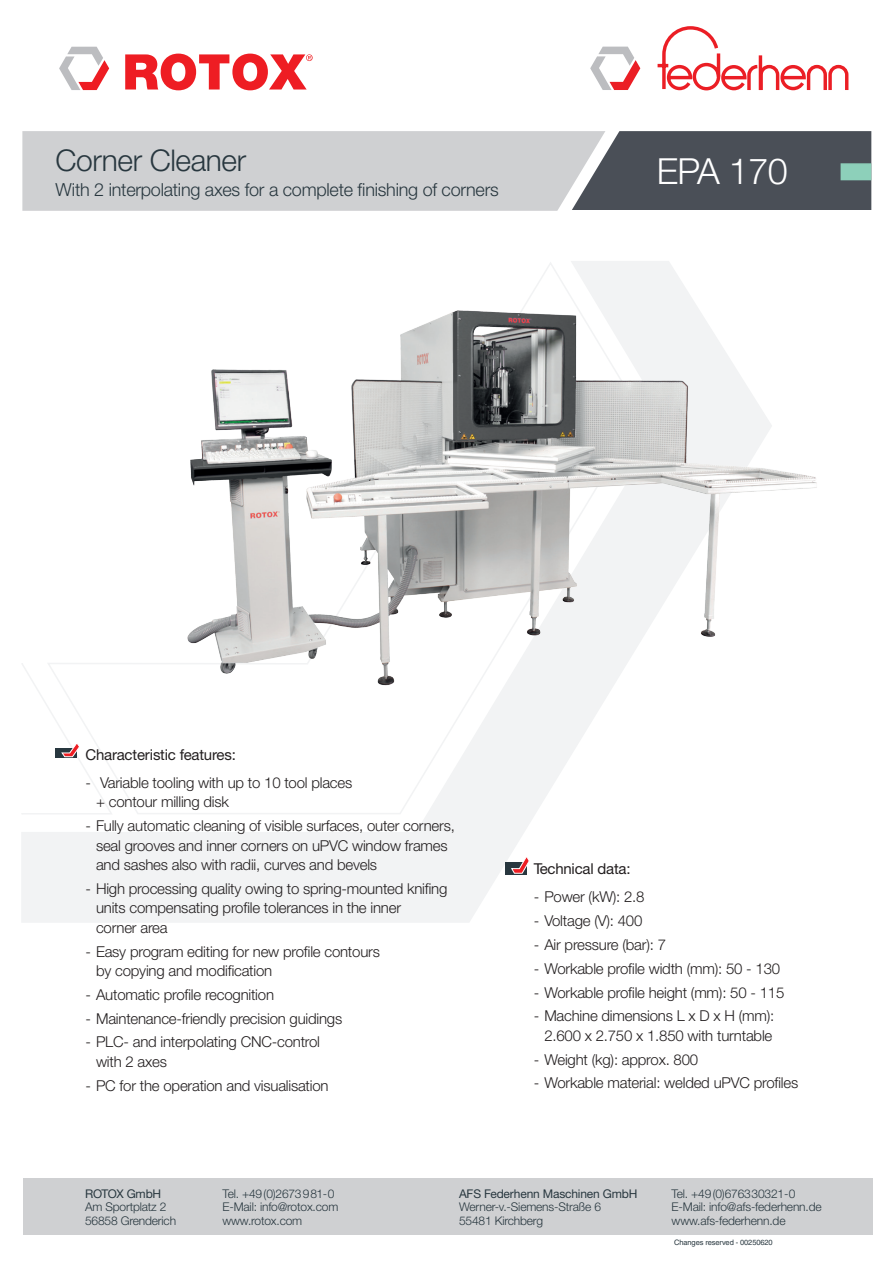
<style>
.page{position:relative;width:893px;height:1263px;background:#fff}
.page>*{position:absolute;margin:0;border:0;box-sizing:border-box;transform-origin:0 0}
.Headline{font:300 36px "Helvetica Neue";letter-spacing:-.015em;color:#fff}
.Headline-2{font:300 30px "Helvetica Neue";letter-spacing:-.015em;color:#28373f}
.Headline-3{font:300 18px "Helvetica Neue";letter-spacing:-.015em;color:#28373f}
.Fließtext{font:300 15px/19.5px "Helvetica Neue";letter-spacing:-.015em;color:#231f20}
.Maschinenbezeichnug{font:15px "Helvetica Neue CE";letter-spacing:-.015em;color:#231f20}
.t1{font:300 12px/13.5px "Helvetica Neue";letter-spacing:-.015em;color:#28373f}
.t2{font:12px "Helvetica Neue CE";letter-spacing:-.015em;color:#28373f}
.t3{font:7.5px "Helvetica";letter-spacing:-.015em;color:#28373f}
</style>
<div class="page">
<div style="left:23px;top:1178px;width:850px;height:57px;background:#cfd0d2"></div>
<div style="left:646px;top:131px;width:225px;height:79px;background:#4a4f57"></div>
<svg style="left:21px;top:261px;width:659px;height:662px"></svg>
<div style="left:22px;top:131px;width:433px;height:80px;background:#cfd0d2"></div>
<svg style="left:455px;top:131px;width:191px;height:149px"></svg>
<svg style="left:125px;top:54px;width:188px;height:36px"></svg>
<svg style="left:59px;top:47px;width:50px;height:43px"></svg>
<div style="left:505px;top:862px;width:22px;height:12px;background:#28373f"></div>
<svg style="left:511px;top:855px;width:19px;height:19px"></svg>
<svg style="left:21px;top:640px;width:93px;height:176px"></svg>
<div style="left:841px;top:163px;width:30px;height:17px;background:#8dd0ba;border:2px solid #8dd0ba"></div>
<svg style="left:657px;top:26px;width:191px;height:64px"></svg>
<svg style="left:590px;top:47px;width:50px;height:43px"></svg>
<img style="left:163px;top:280px;width:654px;height:422px">
<p class="Headline-2" style="left:55px;top:142px;width:192px">Corner Cleaner</p>
<p class="Headline-3" style="left:55px;top:179px;width:445px">With 2 interpolating axes for a complete finishing of corners</p>
<p class="Headline" style="left:657px;top:150px;width:133px">EPA 170</p>
<p class="Maschinenbezeichnug" style="left:85px;top:745px;width:152px">Characteristic features:</p>
<p class="Fließtext" style="left:96px;top:772px;width:258px;text-indent:-11px">- Variable tooling with up to 10 tool places + contour milling disk</p>
<p class="Fließtext" style="left:96px;top:816px;width:360px;text-indent:-11px">- Fully automatic cleaning of visible surfaces, outer corners, seal grooves and inner corners on uPVC window frames and sashes also with radii, curves and bevels</p>
<p class="Fließtext" style="left:96px;top:878px;width:353px;text-indent:-11px">- High processing quality owing to spring-mounted knifing units compensating profile tolerances in the inner<br>corner area</p>
<p class="Fließtext" style="left:96px;top:941px;width:285px;text-indent:-11px">- Easy program editing for new profile contours by copying and modification</p>
<p class="Fließtext" style="left:85px;top:984px;width:190px">- Automatic profile recognition</p>
<p class="Fließtext" style="left:85px;top:1008px;width:258px">- Maintenance-friendly precision guidings</p>
<p class="Fließtext" style="left:96px;top:1032px;width:225px;text-indent:-11px">- PLC- and interpolating CNC-control with 2 axes</p>
<p class="Fließtext" style="left:85px;top:1075px;width:245px">- PC for the operation and visualisation</p>
<p class="Maschinenbezeichnug" style="left:534px;top:860px;width:98px">Technical data:</p>
<p class="Fließtext" style="left:534px;top:887px;width:112px">- Power (kW): 2.8</p>
<p class="Fließtext" style="left:534px;top:911px;width:110px">- Voltage (V): 400</p>
<p class="Fließtext" style="left:534px;top:934px;width:134px">- Air pressure (bar): 7</p>
<p class="Fließtext" style="left:534px;top:958px;width:248px">- Workable profile width (mm): 50 - 130</p>
<p class="Fließtext" style="left:534px;top:982px;width:252px">- Workable profile height (mm): 50 - 115</p>
<p class="Fließtext" style="left:534px;top:1006px;width:242px;text-align:center">- Machine dimensions L x D x H (mm):<br>2.600 x 2.750 x 1.850 with turntable</p>
<p class="Fließtext" style="left:534px;top:1049px;width:166px">- Weight (kg): approx. 800</p>
<p class="Fließtext" style="left:534px;top:1073px;width:266px">- Workable material: welded uPVC profiles</p>
<p class="t2" style="left:85px;top:1186px;width:78px">ROTOX GmbH</p>
<p class="t1" style="left:85px;top:1200px;width:83px">Am Sportplatz 2</p>
<p class="t1" style="left:85px;top:1214px;width:93px">56858 Grenderich</p>
<p class="t1" style="left:222px;top:1187px;width:117px">Tel. +49(0)2673 981-0<br>E-Mail: info@rotox.com</p>
<p class="t1" style="left:222px;top:1214px;width:81px">www.rotox.com</p>
<p class="t2" style="left:459px;top:1186px;width:180px">AFS Federhenn Maschinen GmbH</p>
<p class="t1" style="left:459px;top:1200px;width:144px">Werner-v.-Siemens-Straße 6</p>
<p class="t1" style="left:459px;top:1214px;width:86px">55481 Kirchberg</p>
<p class="t1" style="left:672px;top:1187px;width:152px">Tel. +49(0)6763 30321-0<br>E-Mail: info@afs-federhenn.de</p>
<p class="t1" style="left:672px;top:1214px;width:115px">www.afs-federhenn.de</p>
<p class="t3" style="left:674px;top:1238px;width:100px">Changes reserved - 00250620</p>
</div>
